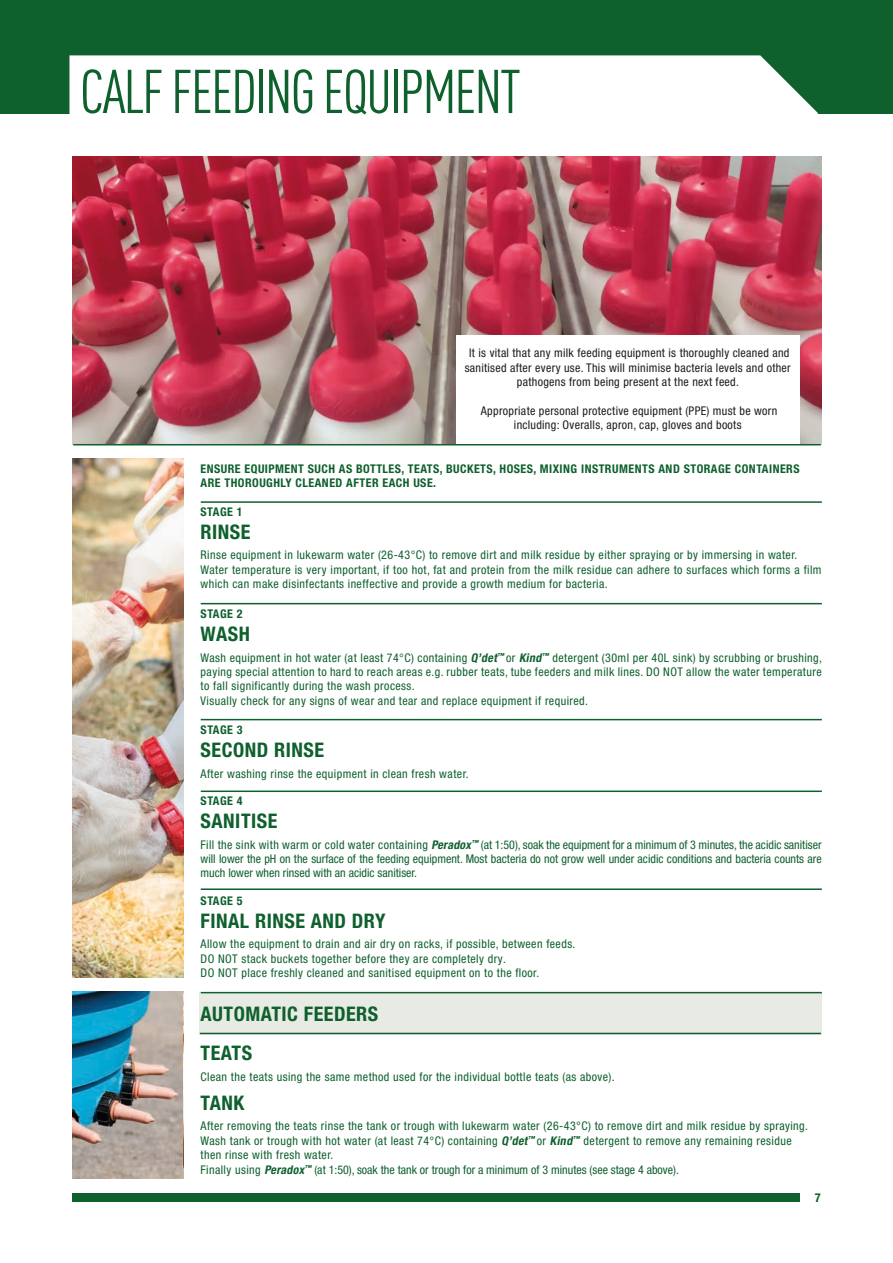
<style>
.page{position:relative;width:893px;height:1263px;background:#fff}
.page>*{position:absolute;margin:0;border:0;box-sizing:border-box;transform-origin:0 0}
.t1{font:condensed 60.75px "DINOT";letter-spacing:-.035em;color:#0e602d}
.t2{font:700 condensed 20.1px/39.6px "Helvetica Neue LT Pro";letter-spacing:.025em;color:#0e602d}
.t3{font:700 condensed 12.3px "Helvetica Neue LT Pro";color:#0e602d}
.t4{font:condensed 12px/14.4px "Helvetica Neue LT Pro";letter-spacing:.035em;color:#0e602d}
.t5{font:condensed 12px/14.4px "Helvetica Neue LT Pro";letter-spacing:.025em;color:#1d1d1b;text-align:center}
.t6{font:700 condensed 12px/14.4px "Helvetica Neue LT Pro";letter-spacing:.04em;color:#0e602d}
.s1{font-family:"Gotham Narrow";font-stretch:normal}
.s2{font-weight:700;font-style:italic}
</style>
<div class="page">
<div style="left:200px;top:992px;width:622px;height:43px;background:#e8ebe4"></div>
<img style="left:72px;top:459px;width:111px;height:518px">
<img style="left:72px;top:991px;width:111px;height:188px">
<img style="left:73px;top:156px;width:748px;height:288px">
<hr style="left:201px;top:603px;width:621px;height:1px;background:#0e602d">
<hr style="left:201px;top:501px;width:621px;height:2px;background:#0e602d">
<hr style="left:201px;top:719px;width:621px;height:1px;background:#0e602d">
<hr style="left:201px;top:790px;width:621px;height:2px;background:#0e602d">
<hr style="left:201px;top:888px;width:621px;height:2px;background:#0e602d">
<hr style="left:200px;top:1033px;width:621px;height:1px;background:#0e602d">
<div style="left:456px;top:335px;width:344px;height:115px;background:#fff"></div>
<hr style="left:73px;top:444px;width:748px;height:1px;background:#0e602d">
<hr style="left:201px;top:992px;width:621px;height:1px;background:#0e602d">
<div style="left:72px;top:1193px;width:727px;height:9px;background:#0e602d"></div>
<div style="left:0;top:0;width:893px;height:113px;background:#0e602d"></div>
<div style="left:69px;top:55px;width:749px;height:59px;background:#fff"></div>
<h1 class="t1" style="left:80px;top:56px;width:443px">CALF FEEDING EQUIPMENT</h1>
<p class="t5" style="left:465px;top:346px;width:328px">It is vital that any milk feeding equipment is thoroughly cleaned and sanitised after every use. This will minimise bacteria levels and other pathogens from being present at the next feed.</p>
<p class="t5" style="left:481px;top:403px;width:298px">Appropriate personal protective equipment (PPE) must be worn including: Overalls, apron, cap, gloves and boots</p>
<p class="t6" style="left:201px;top:462px;width:601px">ENSURE EQUIPMENT SUCH AS BOTTLES, TEATS, BUCKETS, HOSES, MIXING INSTRUMENTS AND STORAGE CONTAINERS<br>ARE THOROUGHLY CLEANED AFTER EACH USE.</p>
<p class="t6" style="left:201px;top:504px;width:43px">STAGE 1</p>
<h2 class="t2" style="left:201px;top:512px;width:52px">RINSE</h2>
<p class="t4" style="left:201px;top:548px;width:622px">Rinse equipment in lukewarm water (26-43<span class="s1">°</span>C) to remove dirt and milk residue by either spraying or by immersing in water.<br>Water temperature is very important, if too hot, fat and protein from the milk residue can adhere to surfaces which forms a film which can make disinfectants ineffective and provide a growth medium for bacteria.</p>
<p class="t6" style="left:201px;top:607px;width:43px">STAGE 2</p>
<h2 class="t2" style="left:201px;top:614px;width:51px">WASH</h2>
<p class="t4" style="left:201px;top:650px;width:623px">Wash equipment in hot water (at least 74<span class="s1">°</span>C) containing <span class="s2">Q’det</span><sup>™</sup> or <span class="s2">Kind</span><sup>™</sup> detergent (30ml per 40L sink) by scrubbing or brushing, paying special attention to hard to reach areas e.g. rubber teats, tube feeders and milk lines. DO NOT allow the water temperature to fall significantly during the wash process.<br>Visually check for any signs of wear and tear and replace equipment if required.</p>
<p class="t6" style="left:201px;top:723px;width:43px">STAGE 3</p>
<h2 class="t2" style="left:201px;top:731px;width:125px">SECOND RINSE</h2>
<p class="t4" style="left:201px;top:766px;width:269px">After washing rinse the equipment in clean fresh water.</p>
<p class="t6" style="left:201px;top:794px;width:43px">STAGE 4</p>
<h2 class="t2" style="left:201px;top:802px;width:78px">SANITISE</h2>
<p class="t4" style="left:201px;top:837px;width:622px;text-align:justify">Fill the sink with warm or cold water containing <span class="s2">Peradox</span><sup>™</sup> (at 1:50), soak the equipment for a minimum of 3 minutes, the acidic sanitiser will lower the pH on the surface of the feeding equipment. Most bacteria do not grow well under acidic conditions and bacteria counts are much lower when rinsed with an acidic sanitiser.</p>
<p class="t6" style="left:201px;top:893px;width:43px">STAGE 5</p>
<h2 class="t2" style="left:201px;top:901px;width:187px">FINAL RINSE AND DRY</h2>
<p class="t4" style="left:201px;top:937px;width:376px">Allow the equipment to drain and air dry on racks, if possible, between feeds.<br>DO NOT stack buckets together before they are completely dry.<br>DO NOT place freshly cleaned and sanitised equipment on to the floor.</p>
<h2 class="t2" style="left:201px;top:994px;width:179px">AUTOMATIC FEEDERS<br>TEATS</h2>
<p class="t4" style="left:201px;top:1069px;width:416px">Clean the teats using the same method used for the individual bottle teats (as above).</p>
<h2 class="t2" style="left:201px;top:1083px;width:45px">TANK</h2>
<p class="t4" style="left:201px;top:1119px;width:609px">After removing the teats rinse the tank or trough with lukewarm water (26-43<span class="s1">°</span>C) to remove dirt and milk residue by spraying.<br>Wash tank or trough with hot water (at least 74<span class="s1">°</span>C) containing <span class="s2">Q’det</span><sup>™</sup> or <span class="s2">Kind</span><sup>™</sup> detergent to remove any remaining residue then rinse with fresh water.<br>Finally using <span class="s2">Peradox</span><sup>™</sup> (at 1:50), soak the tank or trough for a minimum of 3 minutes (see stage 4 above).</p>
<p class="t3" style="left:815px;top:1190px;width:7px">7</p>
</div>
